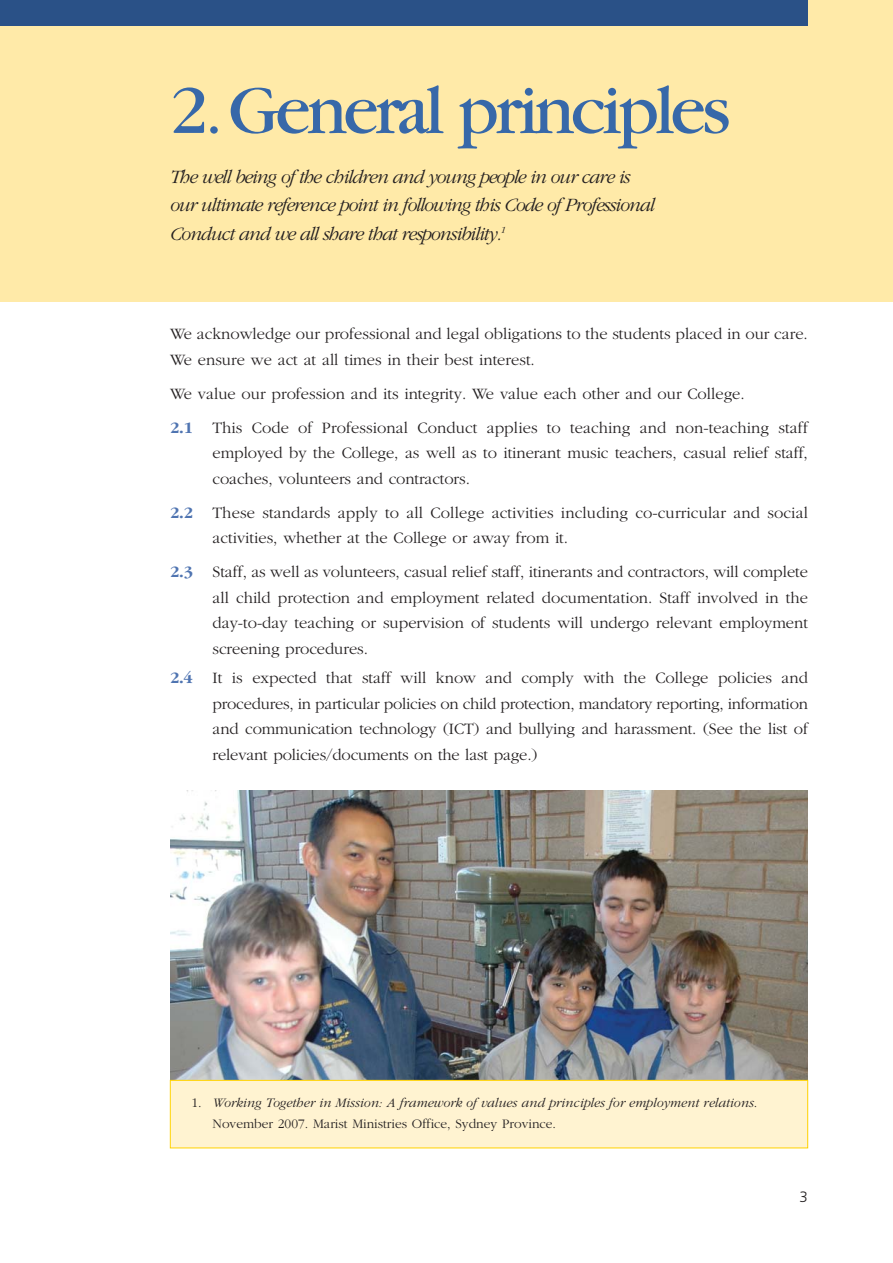
<style>
.page{position:relative;width:893px;height:1263px;background:#fff}
.page>*{position:absolute;margin:0;border:0;box-sizing:border-box;transform-origin:0 0}
.t1{font:72px "Garamond";letter-spacing:-.055em;color:#3768a9}
.t2{font:italic 300 19.5px/28.5px "Garamond";letter-spacing:-.055em;color:#231f20}
.t3{font:300 16.5px/25.5px "Garamond";color:#231f20}
.t4{font:300 15px "Frutiger";color:#231f20}
.t5{font:italic 300 13.5px/21px "Garamond";color:#231f20}
.s1{font-weight:700;color:#4f74b1}
.s2{font-style:normal}
</style>
<div class="page">
<img style="left:170px;top:791px;width:638px;height:289px">
<div style="left:171px;top:1080px;width:636px;height:68px;background:#fff3d1"></div>
<div style="left:170px;top:1080px;width:638px;height:68px;border:1px solid #ffd200"></div>
<div style="left:0;top:0;width:893px;height:302px;background:#ffeaa8"></div>
<div style="left:0;top:0;width:808px;height:26px;background:#2a5187"></div>
<h1 class="t1" style="left:170px;top:85px;width:562px">2. General principles</h1>
<p class="t2" style="left:170px;top:164px;width:486px">The well being of the children and young people in our care is our ultimate reference point in following this Code of Professional<br>Conduct and we all share that responsibility.<sup>1</sup></p>
<p class="t3" style="left:170px;top:322px;width:639px">We acknowledge our professional and legal obligations to the students placed in our care.<br>We ensure we act at all times in their best interest.</p>
<p class="t3" style="left:170px;top:378px;width:639px;line-height:34px">We value our profession and its integrity. We value each other and our College.<br><span class="s1">2.1</span> This Code of Professional Conduct applies to teaching and non-teaching staff</p>
<p class="t3" style="left:213px;top:441px;width:597px">employed by the College, as well as to itinerant music teachers, casual relief staff, coaches, volunteers and contractors.</p>
<p class="t3" style="left:213px;top:501px;width:597px;text-indent:-43px"><span class="s1">2.2</span> These standards apply to all College activities including co-curricular and social activities, whether at the College or away from it.</p>
<p class="t3" style="left:213px;top:560px;width:597px;text-align:justify;text-indent:-43px"><span class="s1">2.3</span> Staff, as well as volunteers, casual relief staff, itinerants and contractors, will complete all child protection and employment related documentation. Staff involved in the day-to-day teaching or supervision of students will undergo relevant employment screening procedures.</p>
<p class="t3" style="left:213px;top:667px;width:597px;text-align:justify;text-indent:-43px"><span class="s1">2.4</span> It is expected that staff will know and comply with the College policies and procedures, in particular policies on child protection, mandatory reporting, information and communication technology (ICT) and bullying and harassment. (See the list of relevant policies/documents on the last page.)</p>
<p class="t5" style="left:213px;top:1093px;width:546px;text-indent:-21px"><span class="s2">1.</span> Working Together in Mission: A framework of values and principles for employment relations<span class="s2">.<br>November 2007. Marist Ministries Office, Sydney Province.</span></p>
<p class="t4" style="left:800px;top:1191px;width:10px">3</p>
</div>
